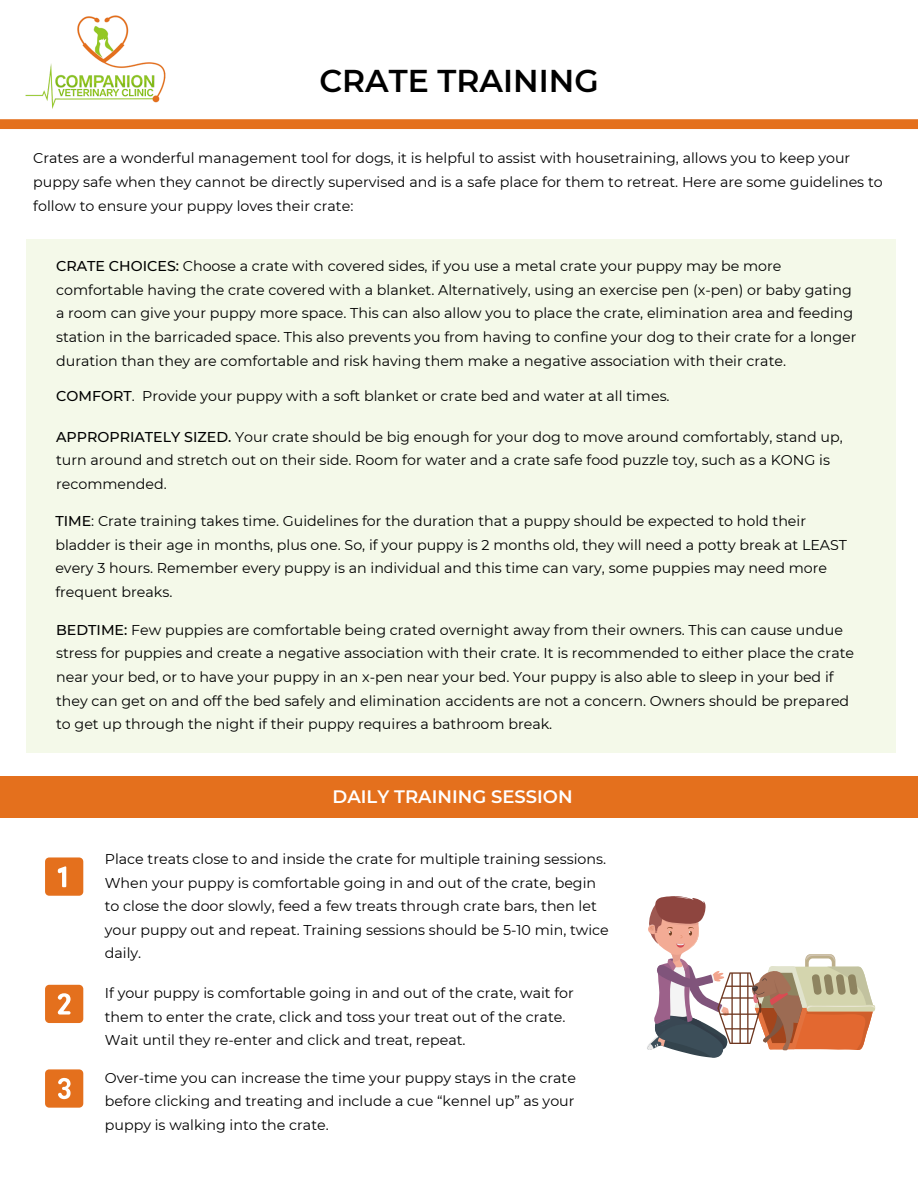
<style>
.page{position:relative;width:918px;height:1188px;background:#fff}
.page>*{position:absolute;margin:0;border:0;box-sizing:border-box;transform-origin:0 0}
.t1{font:600 31.5px "Montserrat";color:#000}
.t2{font:600 18px "Montserrat";color:#fff}
.t3{font:14.25px/23.7px "Montserrat";color:#000}
.s1{font-weight:500}
</style>
<div class="page">
<img style="left:26px;top:15px;width:140px;height:94px">
<svg style="left:0;top:119px;width:918px;height:10px;background:#e47321"></svg>
<div style="left:26px;top:239px;width:870px;height:513px;background:#f4f9e9"></div>
<div style="left:0;top:777px;width:918px;height:41px;background:#e4701d"></div>
<svg style="left:647px;top:896px;width:228px;height:162px"></svg>
<svg style="left:45px;top:857px;width:38px;height:39px"></svg>
<svg style="left:45px;top:985px;width:38px;height:38px"></svg>
<svg style="left:45px;top:1069px;width:38px;height:39px"></svg>
<p class="t1" style="left:319px;top:61px;width:281px">CRATE TRAINING</p>
<p class="t3" style="left:33px;top:146px;width:851px">Crates are a wonderful management tool for dogs, it is helpful to assist with housetraining, allows you to keep your puppy safe when they cannot be directly supervised and is a safe place for them to retreat. Here are some guidelines to follow to ensure your puppy loves their crate:</p>
<p class="t3" style="left:56px;top:254px;width:802px"><span class="s1">CRATE CHOICES:</span> Choose a crate with covered sides, if you use a metal crate your puppy may be more comfortable having the crate covered with a blanket. Alternatively, using an exercise pen (x-pen) or baby gating a room can give your puppy more space. This can also allow you to place the crate, elimination area and feeding station in the barricaded space. This also prevents you from having to confine your dog to their crate for a longer duration than they are comfortable and risk having them make a negative association with their crate.</p>
<p class="t3" style="left:56px;top:385px;width:615px"><span class="s1">COMFORT</span>. Provide your puppy with a soft blanket or crate bed and water at all times.</p>
<p class="t3" style="left:56px;top:425px;width:788px"><span class="s1">APPROPRIATELY SIZED.</span> Your crate should be big enough for your dog to move around comfortably, stand up, turn around and stretch out on their side. Room for water and a crate safe food puzzle toy, such as a KONG is recommended.</p>
<p class="t3" style="left:55px;top:509px;width:793px"><span class="s1">TIME</span>: Crate training takes time. Guidelines for the duration that a puppy should be expected to hold their bladder is their age in months, plus one. So, if your puppy is 2 months old, they will need a potty break at LEAST every 3 hours. Remember every puppy is an individual and this time can vary, some puppies may need more frequent breaks.</p>
<p class="t3" style="left:56px;top:618px;width:799px"><span class="s1">BEDTIME:</span> Few puppies are comfortable being crated overnight away from their owners. This can cause undue stress for puppies and create a negative association with their crate. It is recommended to either place the crate near your bed, or to have your puppy in an x-pen near your bed. Your puppy is also able to sleep in your bed if they can get on and off the bed safely and elimination accidents are not a concern. Owners should be prepared to get up through the night if their puppy requires a bathroom break.</p>
<p class="t2" style="left:333px;top:785px;width:242px">DAILY TRAINING SESSION</p>
<p class="t3" style="left:105px;top:847px;width:506px">Place treats close to and inside the crate for multiple training sessions.<br>When your puppy is comfortable going in and out of the crate, begin to close the door slowly, feed a few treats through crate bars, then let your puppy out and repeat. Training sessions should be 5-10 min, twice daily.</p>
<p class="t3" style="left:105px;top:981px;width:471px">If your puppy is comfortable going in and out of the crate, wait for them to enter the crate, click and toss your treat out of the crate.</p>
<p class="t3" style="left:105px;top:1028px;width:362px">Wait until they re-enter and click and treat, repeat.</p>
<p class="t3" style="left:105px;top:1066px;width:473px;text-align:justify">Over-time you can increase the time your puppy stays in the crate before clicking and treating and include a cue “kennel up” as your puppy is walking into the crate.</p>
</div>
